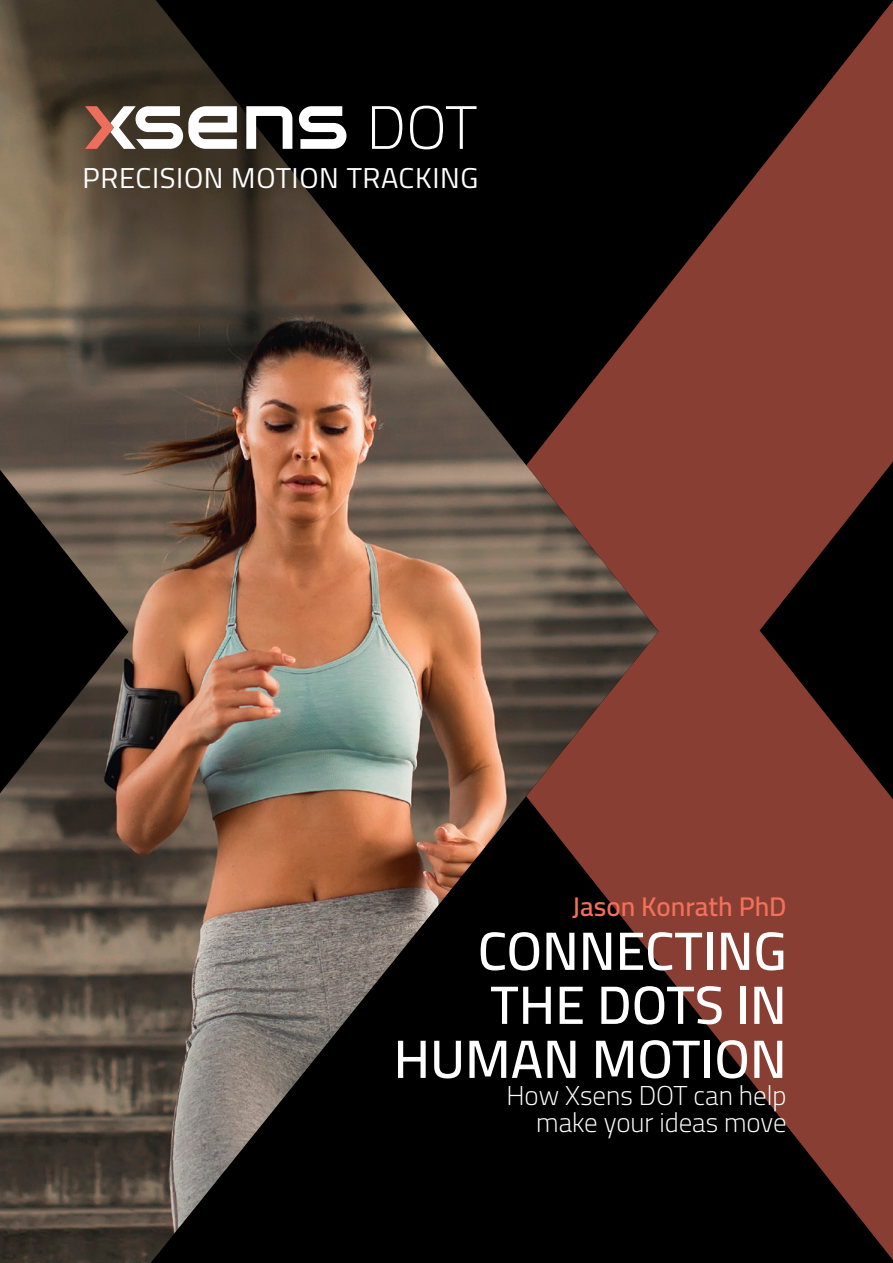
<style>
.page{position:relative;width:893px;height:1263px;background:#fff}
.page>*{position:absolute;margin:0;border:0;box-sizing:border-box;transform-origin:0 0}
.t1{font:600 54px "Cairo";color:#fff}
.t2{font:28.35px "Cairo";letter-spacing:.02em;color:#fff}
.t3{font:300 27px/27px "Cairo";color:#fff;text-align:right}
.t4{font:600 27px "Cairo";color:#f3705a}
</style>
<div class="page">
<svg style="left:659px;top:0;width:234px;height:1263px;background:#5d2a22"></svg>
<img style="left:0;top:0;width:659px;height:1263px">
<svg style="left:0;top:470px;width:128px;height:323px;background:#322b25"></svg>
<svg style="left:372px;top:106px;width:30px;height:43px"></svg>
<svg style="left:410px;top:106px;width:66px;height:43px;background:#323232"></svg>
<svg style="left:246px;top:106px;width:46px;height:43px"></svg>
<svg style="left:299px;top:106px;width:47px;height:43px"></svg>
<svg style="left:85px;top:106px;width:152px;height:43px"></svg>
<p class="t2" style="left:83px;top:154px;width:397px">PRECISION MOTION TRACKING</p>
<p class="t4" style="left:572px;top:883px;width:216px">Jason Konrath PhD</p>
<p class="t1" style="left:478px;top:905px;width:310px">CONNECTING</p>
<p class="t1" style="left:490px;top:959px;width:298px">THE DOTS IN</p>
<p class="t1" style="left:394px;top:1013px;width:395px">HUMAN MOTION</p>
<p class="t3" style="left:507px;top:1081px;width:282px">How Xsens DOT can help make your ideas move</p>
</div>
